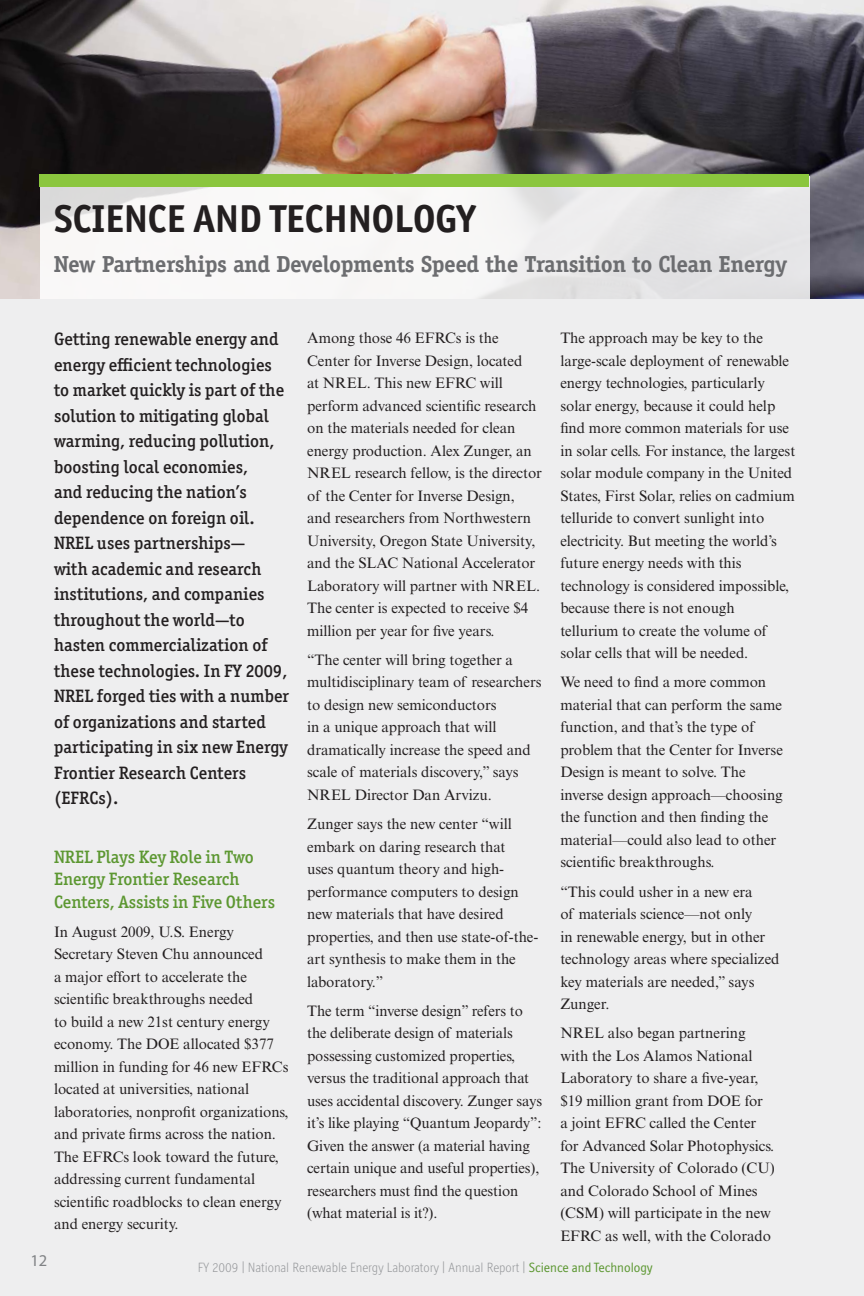
<style>
.page{position:relative;width:864px;height:1296px;background:#eeeeef}
.page>*{position:absolute;margin:0;border:0;box-sizing:border-box;transform-origin:0 0}
.t1{font:700 39px "Officina Sans ITC Std";color:#231f20}
.t2{font:700 23.25px "Officina Serif Std";letter-spacing:-.02em;color:#6c6d70}
.t3{font:500 18px/25.5px "Officina Serif ITC Std";letter-spacing:.005em;color:#231f20}
.t4{font:500 18px/22.5px "Officina Serif ITC Std";color:#5c9731}
.t5{font:16.5px "Myriad Pro";color:#808285}
.t6{font:15.15px/22.5px "Times New Roman MT Std";color:#231f20}
.t7{font:300 13.5px "Officina Display ITC Std";color:#939598}
.s1{font-weight:400;color:#5c9731}
</style>
<div class="page">
<img style="left:0;top:0;width:864px;height:298px">
<svg style="left:40px;top:187px;width:769px;height:112px;fill:#f7f6f6"></svg>
<div style="left:39px;top:175px;width:770px;height:12px;background:#8bc63e"></div>
<h1 class="t1" style="left:54px;top:195px;width:423px">SCIENCE AND TECHNOLOGY</h1>
<h2 class="t2" style="left:54px;top:250px;width:735px">New Partnerships and Developments Speed the Transition to Clean Energy</h2>
<p class="t3" style="left:54px;top:326px;width:237px">Getting renewable energy and energy efficient technologies to market quickly is part of the solution to mitigating global warming, reducing pollution, boosting local economies,<br>and reducing the nation’s dependence on foreign oil.<br>NREL uses partnerships—<br>with academic and research institutions, and companies throughout the world—to hasten commercialization of these technologies. In FY 2009,<br>NREL forged ties with a number of organizations and started participating in six new Energy<br>Frontier Research Centers (EFRCs).</p>
<p class="t4" style="left:54px;top:845px;width:223px">NREL Plays Key Role in Two<br>Energy Frontier Research<br>Centers, Assists in Five Others</p>
<p class="t6" style="left:54px;top:921px;width:236px">In August 2009, U.S. Energy Secretary Steven Chu announced<br>a major effort to accelerate the scientific breakthroughs needed<br>to build a new 21st century energy economy. The DOE allocated $377 million in funding for 46 new EFRCs located at universities, national laboratories, nonprofit organizations, and private firms across the nation.<br>The EFRCs look toward the future, addressing current fundamental scientific roadblocks to clean energy and energy security.</p>
<p class="t6" style="left:307px;top:327px;width:236px">Among those 46 EFRCs is the Center for Inverse Design, located<br>at NREL. This new EFRC will perform advanced scientific research on the materials needed for clean energy production. Alex Zunger, an NREL research fellow, is the director of the Center for Inverse Design, and researchers from Northwestern University, Oregon State University, and the SLAC National Accelerator Laboratory will partner with NREL.<br>The center is expected to receive $4 million per year for five years.</p>
<p class="t6" style="left:307px;top:648px;width:236px">“The center will bring together a multidisciplinary team of researchers to design new semiconductors<br>in a unique approach that will dramatically increase the speed and scale of materials discovery,” says NREL Director Dan Arvizu.</p>
<p class="t6" style="left:307px;top:813px;width:233px">Zunger says the new center “will embark on daring research that<br>uses quantum theory and high&shy;performance computers to design new materials that have desired properties, and then use state-of-the&shy;art synthesis to make them in the laboratory.”</p>
<p class="t6" style="left:307px;top:999px;width:236px">The term “inverse design” refers to the deliberate design of materials possessing customized properties, versus the traditional approach that uses accidental discovery. Zunger says it’s like playing “Quantum Jeopardy”:<br>Given the answer (a material having certain unique and useful properties), researchers must find the question (what material is it?).</p>
<p class="t6" style="left:560px;top:327px;width:237px">The approach may be key to the large-scale deployment of renewable energy technologies, particularly solar energy, because it could help find more common materials for use in solar cells. For instance, the largest solar module company in the United States, First Solar, relies on cadmium telluride to convert sunlight into electricity. But meeting the world’s future energy needs with this technology is considered impossible, because there is not enough tellurium to create the volume of solar cells that will be needed.</p>
<p class="t6" style="left:560px;top:671px;width:224px">We need to find a more common material that can perform the same function, and that’s the type of problem that the Center for Inverse<br>Design is meant to solve. The inverse design approach—choosing the function and then finding the material—could also lead to other scientific breakthroughs.</p>
<p class="t6" style="left:560px;top:880px;width:221px">“This could usher in a new era<br>of materials science—not only<br>in renewable energy, but in other technology areas where specialized key materials are needed,” says<br>Zunger.</p>
<p class="t6" style="left:560px;top:1022px;width:216px">NREL also began partnering with the Los Alamos National<br>Laboratory to share a five-year, $19 million grant from DOE for<br>a joint EFRC called the Center for Advanced Solar Photophysics.<br>The University of Colorado (CU) and Colorado School of Mines (CSM) will participate in the new<br>EFRC as well, with the Colorado</p>
<p class="t5" style="left:31px;top:1251px;width:18px">12</p>
<p class="t7" style="left:198px;top:1260px;width:456px">FY 2009 | National Renewable Energy Laboratory | Annual Report | <span class="s1">Science and Technology</span></p>
</div>
